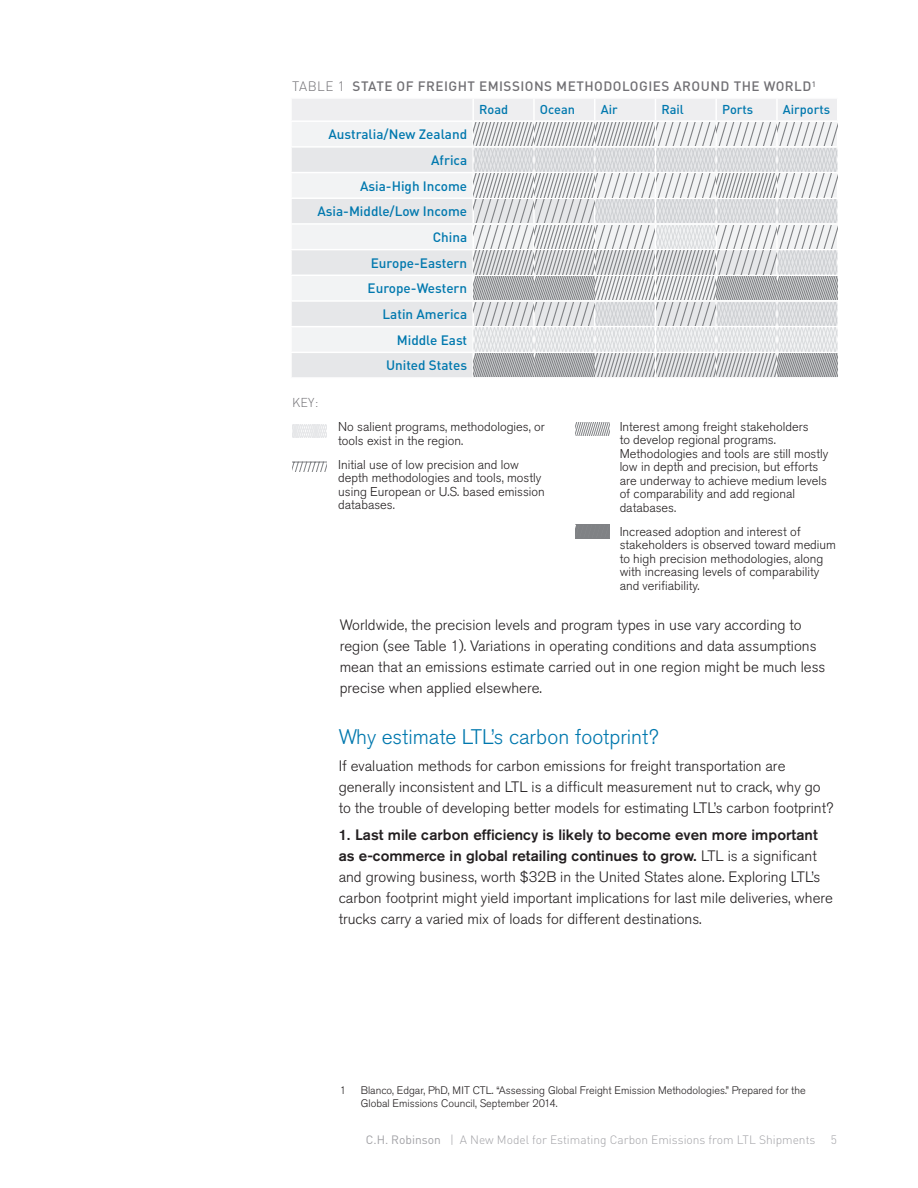
<style>
.page{position:relative;width:918px;height:1188px;background:#fff}
.page>*{position:absolute;margin:0;border:0;box-sizing:border-box;transform-origin:0 0}
.Second_Paragraph_WP{font:300 21px "Akzidenz Grotesk Pro";color:#0078ae}
.Second_Paragraph_WP-2{font:300 15px/21px "Akzidenz Grotesk Pro";color:#231f20}
.Second_Paragraph_WP-3{font:500 13.5px "DIN Pro";color:#0078ae}
.Chart_Graph_Head_WP{font:500 13.5px "DIN Pro";letter-spacing:.035em;color:#717074}
.Second_Paragraph_WP-4{font:300 12.75px/13.5px "Akzidenz Grotesk Pro";color:#231f20}
.Second_Paragraph_WP-5{font:500 12.75px "DIN Pro";color:#0078ae}
.Second_Paragraph_WP-6{font:300 12.75px "DIN Pro";color:#717074}
.t1{font:300 12px "DIN Pro";color:#a1a1a5}
.Footer_WP{font:300 10.8px/13px "Akzidenz Grotesk Pro";color:#231f20}
.s1{font-weight:300}
.s2{font-weight:500}
.s3{font-weight:400}
</style>
<div class="page">
<svg style="left:292px;top:99px;width:546px;height:278px"></svg>
<svg style="left:293px;top:461px;width:34px;height:11px"></svg>
<svg style="left:576px;top:422px;width:33px;height:14px"></svg>
<svg style="left:576px;top:525px;width:33px;height:13px"></svg>
<svg style="left:293px;top:424px;width:34px;height:14px"></svg>
<p class="Chart_Graph_Head_WP" style="left:292px;top:77px;width:525px"><span class="s1">TABLE 1</span> STATE OF FREIGHT EMISSIONS METHODOLOGIES AROUND THE WORLD<sup>1</sup></p>
<p class="Second_Paragraph_WP-5" style="left:479px;top:101px;width:31px">Road</p>
<p class="Second_Paragraph_WP-5" style="left:540px;top:101px;width:37px">Ocean</p>
<p class="Second_Paragraph_WP-5" style="left:601px;top:101px;width:18px">Air</p>
<p class="Second_Paragraph_WP-5" style="left:661px;top:101px;width:24px">Rail</p>
<p class="Second_Paragraph_WP-5" style="left:722px;top:101px;width:33px">Ports</p>
<p class="Second_Paragraph_WP-5" style="left:783px;top:101px;width:49px">Airports</p>
<p class="Second_Paragraph_WP-3" style="left:328px;top:125px;width:140px">Australia/New Zealand</p>
<p class="Second_Paragraph_WP-3" style="left:431px;top:151px;width:38px">Africa</p>
<p class="Second_Paragraph_WP-3" style="left:360px;top:177px;width:109px">Asia-High Income</p>
<p class="Second_Paragraph_WP-3" style="left:317px;top:202px;width:151px">Asia-Middle/Low Income</p>
<p class="Second_Paragraph_WP-3" style="left:433px;top:228px;width:36px">China</p>
<p class="Second_Paragraph_WP-3" style="left:371px;top:254px;width:98px">Europe-Eastern</p>
<p class="Second_Paragraph_WP-3" style="left:368px;top:279px;width:101px">Europe-Western</p>
<p class="Second_Paragraph_WP-3" style="left:383px;top:305px;width:86px">Latin America</p>
<p class="Second_Paragraph_WP-3" style="left:397px;top:331px;width:72px">Middle East</p>
<p class="Second_Paragraph_WP-3" style="left:386px;top:356px;width:83px">United States</p>
<p class="Second_Paragraph_WP-6" style="left:292px;top:394px;width:28px">KEY:</p>
<p class="Second_Paragraph_WP-4" style="left:338px;top:420px;width:208px">No salient programs, methodologies, or tools exist in the region.</p>
<p class="Second_Paragraph_WP-4" style="left:338px;top:457px;width:208px">Initial use of low precision and low depth methodologies and tools, mostly using European or U.S. based emission databases.</p>
<p class="Second_Paragraph_WP-4" style="left:620px;top:420px;width:210px">Interest among freight stakeholders<br>to develop regional programs.<br>Methodologies and tools are still mostly low in depth and precision, but efforts are underway to achieve medium levels of comparability and add regional databases.</p>
<p class="Second_Paragraph_WP-4" style="left:620px;top:525px;width:218px">Increased adoption and interest of stakeholders is observed toward medium to high precision methodologies, along with increasing levels of comparability and verifiability.</p>
<p class="Second_Paragraph_WP-2" style="left:340px;top:614px;width:487px">Worldwide, the precision levels and program types in use vary according to region (see Table 1). Variations in operating conditions and data assumptions mean that an emissions estimate carried out in one region might be much less precise when applied elsewhere.</p>
<p class="Second_Paragraph_WP" style="left:339px;top:723px;width:321px">Why estimate LTL’s carbon footprint?</p>
<p class="Second_Paragraph_WP-2" style="left:339px;top:755px;width:496px">If evaluation methods for carbon emissions for freight transportation are generally inconsistent and LTL is a difficult measurement nut to crack, why go to the trouble of developing better models for estimating LTL’s carbon footprint?</p>
<p class="Second_Paragraph_WP-2" style="left:339px;top:824px;width:496px"><span class="s2">1. Last mile carbon efficiency is likely to become even more important as e-commerce in global retailing continues to grow.</span> LTL is a significant and growing business, worth $32B in the United States alone. Exploring LTL’s carbon footprint might yield important implications for last mile deliveries, where trucks carry a varied mix of loads for different destinations.</p>
<p class="Footer_WP" style="left:340px;top:1083px;width:8px">1</p>
<p class="Footer_WP" style="left:361px;top:1083px;width:447px">Blanco, Edgar, PhD, MIT CTL. “Assessing Global Freight Emission Methodologies.” Prepared for the<br>Global Emissions Council, September 2014.</p>
<p class="t1" style="left:366px;top:1131px;width:451px"><span class="s3">C.H. Robinson</span> | A New Model for Estimating Carbon Emissions from LTL Shipments</p>
<p class="t1" style="left:831px;top:1131px;width:8px">5</p>
</div>
